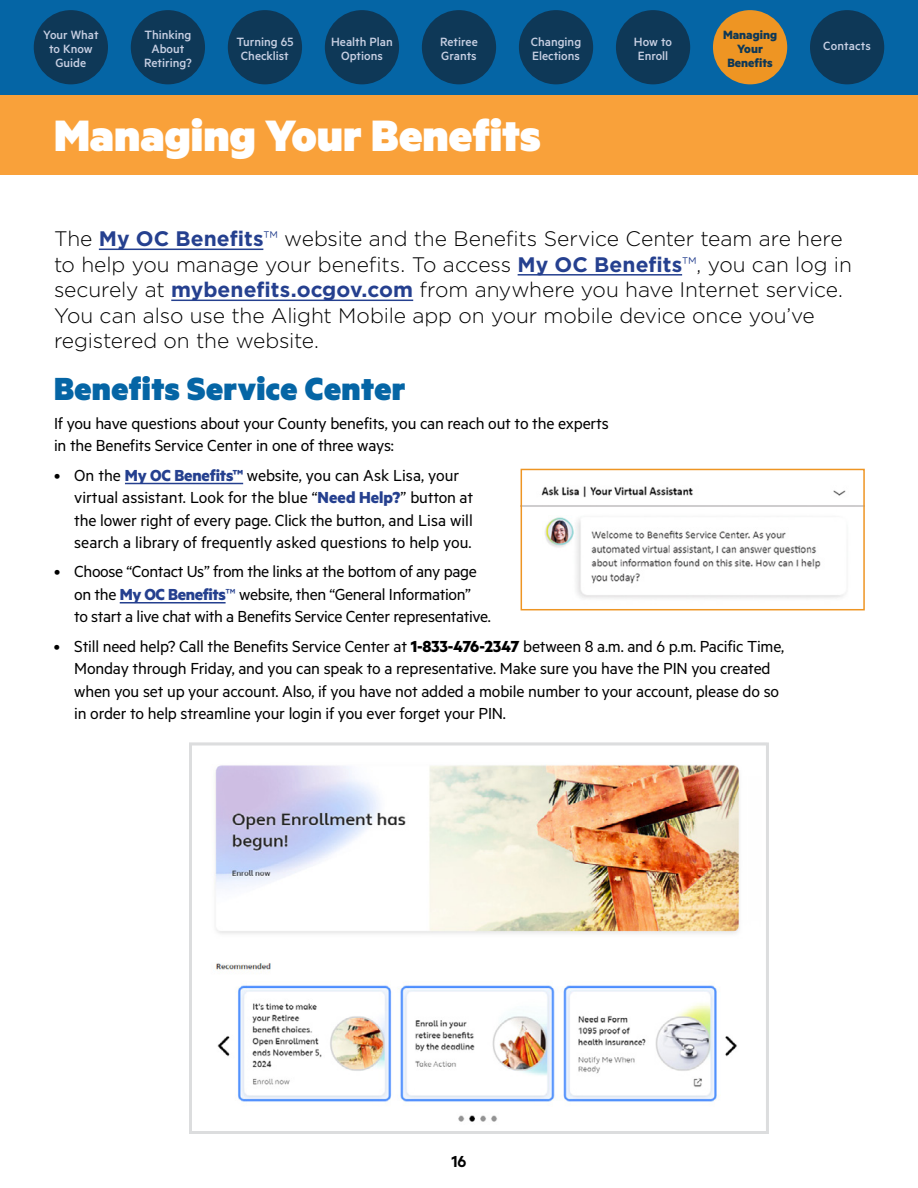
<style>
.page{position:relative;width:918px;height:1188px;background:#fff}
.page>*{position:absolute;margin:0;border:0;box-sizing:border-box;transform-origin:0 0}
.t1{font:900 49.5px "Metric";color:#fff}
.t2{font:900 36px "Metric";letter-spacing:.01em;color:#0565a5}
.t3{font:300 21px/25.5px "Gotham";letter-spacing:-.005em;color:#000}
.t4{font:18px/22.5px "Metric";letter-spacing:-.01em;color:#000}
.t5{font:600 18px "Metric";color:#000}
.t6{font:500 13.5px/14.2px "Metric";color:#c8d0e3;text-align:center}
.t7{font:700 13.5px/14.2px "Metric";color:#0e3857;text-align:center}
.s1{font-weight:700;color:#25408f}
.s2{color:#25408f}
.s3{font-weight:700}
</style>
<div class="page">
<div style="left:0;top:94px;width:918px;height:82px;background:#f9a13a"></div>
<hr style="left:99px;top:249px;width:164px;height:1px;background:#25408f">
<hr style="left:518px;top:274px;width:164px;height:2px;background:#25408f">
<hr style="left:171px;top:300px;width:242px;height:1px;background:#25408f">
<hr style="left:125px;top:483px;width:118px;height:1px;background:#25408f">
<hr style="left:120px;top:602px;width:106px;height:2px;background:#25408f">
<img style="left:214px;top:764px;width:526px;height:358px">
<div style="left:189px;top:742px;width:580px;height:392px;border:3px solid #dcddde"></div>
<img style="left:524px;top:486px;width:338px;height:113px">
<div style="left:521px;top:469px;width:344px;height:141px;border:2px solid #ee9523"></div>
<div style="left:0;top:0;width:918px;height:94px;background:#0565a5"></div>
<div style="left:34px;top:10px;width:74px;height:74px;background:#0e3857;border-radius:50%"></div>
<div style="left:131px;top:10px;width:74px;height:74px;background:#0e3857;border-radius:50%"></div>
<div style="left:228px;top:10px;width:74px;height:74px;background:#0e3857;border-radius:50%"></div>
<div style="left:325px;top:10px;width:74px;height:74px;background:#0e3857;border-radius:50%"></div>
<div style="left:422px;top:10px;width:74px;height:74px;background:#0e3857;border-radius:50%"></div>
<div style="left:519px;top:10px;width:74px;height:74px;background:#0e3857;border-radius:50%"></div>
<div style="left:616px;top:10px;width:74px;height:74px;background:#0e3857;border-radius:50%"></div>
<div style="left:713px;top:10px;width:74px;height:74px;background:#ee9523;border-radius:50%"></div>
<div style="left:810px;top:10px;width:74px;height:74px;background:#0e3857;border-radius:50%"></div>
<p class="t6" style="left:43px;top:27px;width:57px">Your What to Know<br>Guide</p>
<p class="t6" style="left:144px;top:27px;width:49px">Thinking<br>About<br>Retiring?</p>
<p class="t6" style="left:236px;top:34px;width:59px">Turning 65<br>Checklist</p>
<p class="t6" style="left:331px;top:34px;width:63px">Health Plan<br>Options</p>
<p class="t6" style="left:440px;top:34px;width:39px;text-align:left">Retiree<br>Grants</p>
<p class="t6" style="left:531px;top:34px;width:52px;text-align:left">Changing<br>Elections</p>
<p class="t6" style="left:634px;top:34px;width:40px;text-align:left">How to<br>Enroll</p>
<p class="t7" style="left:723px;top:27px;width:56px">Managing<br>Your<br>Benefits</p>
<p class="t6" style="left:823px;top:38px;width:49px">Contacts</p>
<h1 class="t1" style="left:54px;top:105px;width:488px">Managing Your Benefits</h1>
<p class="t3" style="left:54px;top:226px;width:799px">The <span class="s1">My OC Benefits</span><span class="s2">™</span> website and the Benefits Service Center team are here to help you manage your benefits. To access <span class="s1">My OC Benefits</span><span class="s2">™</span>, you can log in securely at <span class="s1">mybenefits.ocgov.com</span> from anywhere you have Internet service.<br>You can also use the Alight Mobile app on your mobile device once you’ve registered on the website.</p>
<h2 class="t2" style="left:54px;top:366px;width:353px">Benefits Service Center</h2>
<p class="t4" style="left:54px;top:411px;width:556px">If you have questions about your County benefits, you can reach out to the experts in the Benefits Service Center in one of three ways:</p>
<p class="t4" style="left:74px;top:463px;width:400px;text-indent:-20px">• On the <span class="s1">My OC Benefits™</span> website, you can Ask Lisa, your virtual assistant. Look for the blue “<span class="s1">Need Help?</span>” button at the lower right of every page. Click the button, and Lisa will search a library of frequently asked questions to help you.</p>
<p class="t4" style="left:74px;top:560px;width:418px;text-indent:-20px">• Choose “Contact Us” from the links at the bottom of any page on the <span class="s1">My OC Benefits</span><span class="s2">™</span> website, then “General Information”<br>to start a live chat with a Benefits Service Center representative.</p>
<p class="t4" style="left:74px;top:634px;width:712px;text-indent:-20px">• Still need help? Call the Benefits Service Center at <span class="s3">1-833-476-2347</span> between 8 a.m. and 6 p.m. Pacific Time, Monday through Friday, and you can speak to a representative. Make sure you have the PIN you created when you set up your account. Also, if you have not added a mobile number to your account, please do so in order to help streamline your login if you ever forget your PIN.</p>
<p class="t5" style="left:451px;top:1151px;width:17px">16</p>
</div>
